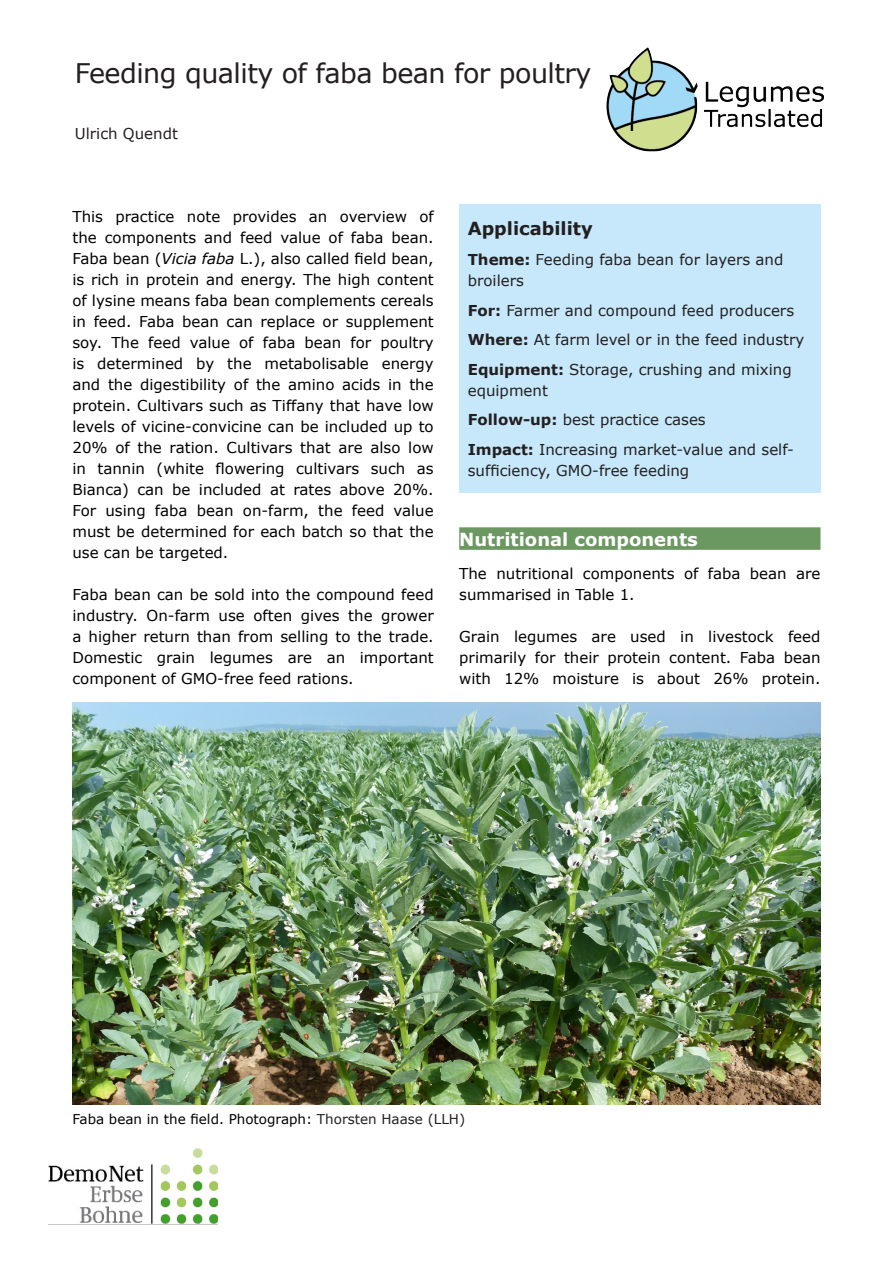
<style>
.page{position:relative;width:893px;height:1263px;background:#fff}
.page>*{position:absolute;margin:0;border:0;box-sizing:border-box;transform-origin:0 0}
.HL_1{font:27px "Verdana";letter-spacing:-.02em;color:#231f20}
.body_HL_white_green{font:700 18px "Verdana";color:#fff}
.HL_copy{font:700 18px "Verdana";color:#231f20}
.body_text{font:15px/21px "Verdana";color:#000;text-align:justify}
.body_text_lleft_alig{font:15px/21px "Verdana";color:#231f20}
.authors{font:15px "Verdana";color:#231f20}
.t1{font:13.5px "Verdana";color:#000}
.s1{font-style:italic}
.s2{font-weight:700}
.s3{color:#231f20}
</style>
<div class="page">
<img style="left:48px;top:1148px;width:170px;height:77px">
<div style="left:459px;top:527px;width:361px;height:23px;background:#6a9860"></div>
<div style="left:459px;top:204px;width:361px;height:288px;background:#c6e8fa"></div>
<img style="left:606px;top:47px;width:218px;height:105px">
<img style="left:72px;top:703px;width:748px;height:401px">
<p class="HL_1" style="left:75px;top:56px;width:518px">Feeding quality of faba bean for poultry</p>
<p class="authors" style="left:75px;top:124px;width:105px">Ulrich Quendt</p>
<p class="body_text" style="left:72px;top:206px;width:363px">This practice note provides an overview of the components and feed value of faba bean.<br>Faba bean (<span class="s1">Vicia faba</span> L.), also called field bean, is rich in protein and energy. The high content of lysine means faba bean complements cereals in feed. Faba bean can replace or supplement soy. The feed value of faba bean for poultry is determined by the metabolisable energy and the digestibility of the amino acids in the protein. Cultivars such as Tiffany that have low levels of vicine-convicine can be included up to 20% of the ration. Cultivars that are also low in tannin (white flowering cultivars such as Bianca) can be included at rates above 20%.<br>For using faba bean on-farm, the feed value must be determined for each batch so that the use can be targeted.</p>
<p class="body_text" style="left:72px;top:584px;width:363px">Faba bean can be sold into the compound feed industry. On-farm use often gives the grower a higher return than from selling to the trade.<br>Domestic grain legumes are an important component of GMO-free feed rations.</p>
<p class="HL_copy" style="left:468px;top:217px;width:127px">Applicability</p>
<p class="body_text_lleft_alig" style="left:468px;top:250px;width:317px"><span class="s2">Theme:</span> Feeding faba bean for layers and broilers</p>
<p class="body_text_lleft_alig" style="left:468px;top:300px;width:328px"><span class="s2">For:</span> Farmer and compound feed producers</p>
<p class="body_text_lleft_alig" style="left:468px;top:330px;width:338px"><span class="s2">Where:</span> At farm level or in the feed industry</p>
<p class="body_text_lleft_alig" style="left:468px;top:359px;width:325px"><span class="s2">Equipment:</span> Storage, crushing and mixing equipment</p>
<p class="body_text_lleft_alig" style="left:468px;top:410px;width:240px"><span class="s2">Follow-up:</span> best practice cases</p>
<p class="body_text_lleft_alig" style="left:468px;top:439px;width:328px"><span class="s2">Impact:</span> Increasing market-value and self&shy;sufficiency, GMO-free feeding</p>
<p class="body_HL_white_green" style="left:459px;top:528px;width:240px">Nutritional components</p>
<p class="body_text" style="left:459px;top:563px;width:363px">The nutritional components of faba bean are summarised in Table 1.</p>
<p class="body_text" style="left:459px;top:626px;width:363px">Grain legumes are used in livestock feed primarily for their protein content. Faba bean with 12% moisture is about 26% protein.</p>
<p class="t1" style="left:72px;top:1110px;width:394px">Faba bean in the field. Photograph: <span class="s3">Thorsten Haase (LLH)</span></p>
</div>
